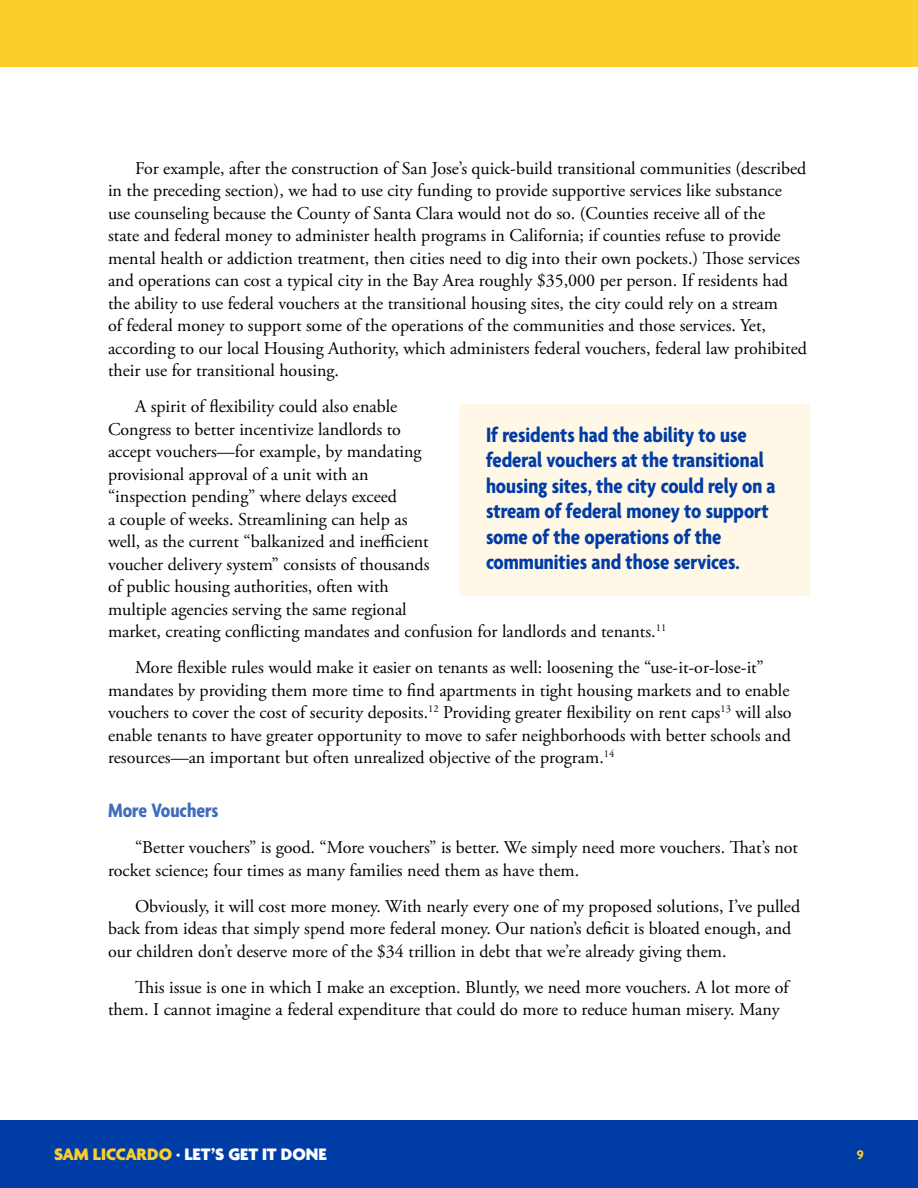
<style>
.page{position:relative;width:918px;height:1188px;background:#fff}
.page>*{position:absolute;margin:0;border:0;box-sizing:border-box;transform-origin:0 0}
.t1{font:700 condensed 22.5px/25.5px "Agenda";color:#003ca5}
.t2{font:700 21px "Agenda One Condensed";color:#406dbb}
.t3{font:18px/22.5px "Adobe Garamond Pro";color:#000}
.t4{font:800 18px "Agenda One";color:#fff}
.t5{font:700 13.5px "Agenda One";color:#facf2b}
.s1{color:#facf2b}
</style>
<div class="page">
<div style="left:0;top:1120px;width:918px;height:68px;background:#003ca5"></div>
<div style="left:0;top:0;width:918px;height:68px;background:#facf2b"></div>
<div style="left:459px;top:405px;width:351px;height:191px;background:#fff8e7"></div>
<p class="t3" style="left:108px;top:158px;width:701px;text-indent:27px">For example, after the construction of San Jose’s quick-build transitional communities (described in the preceding section), we had to use city funding to provide supportive services like substance use counseling because the County of Santa Clara would not do so. (Counties receive all of the<br>state and federal money to administer health programs in California; if counties refuse to provide mental health or addiction treatment, then cities need to dig into their own pockets.) Those services and operations can cost a typical city in the Bay Area roughly $35,000 per person. If residents had the ability to use federal vouchers at the transitional housing sites, the city could rely on a stream<br>of federal money to support some of the operations of the communities and those services. Yet, according to our local Housing Authority, which administers federal vouchers, federal law prohibited their use for transitional housing.</p>
<p class="t3" style="left:108px;top:396px;width:560px;text-indent:27px">A spirit of flexibility could also enable<br>Congress to better incentivize landlords to<br>accept vouchers—for example, by mandating<br>provisional approval of a unit with an<br>“inspection pending” where delays exceed<br>a couple of weeks. Streamlining can help as<br>well, as the current “balkanized and inefficient<br>voucher delivery system” consists of thousands<br>of public housing authorities, often with<br>multiple agencies serving the same regional<br>market, creating conflicting mandates and confusion for landlords and tenants.<sup>11</sup></p>
<p class="t3" style="left:108px;top:657px;width:685px;text-indent:27px">More flexible rules would make it easier on tenants as well: loosening the “use-it-or-lose-it” mandates by providing them more time to find apartments in tight housing markets and to enable vouchers to cover the cost of security deposits.<sup>12</sup> Providing greater flexibility on rent caps<sup>13</sup> will also enable tenants to have greater opportunity to move to safer neighborhoods with better schools and resources—an important but often unrealized objective of the program.<sup>14</sup></p>
<p class="t2" style="left:108px;top:800px;width:112px">More Vouchers</p>
<p class="t3" style="left:108px;top:837px;width:692px;text-indent:27px">“Better vouchers” is good. “More vouchers” is better. We simply need more vouchers. That’s not rocket science; four times as many families need them as have them.</p>
<p class="t3" style="left:108px;top:896px;width:694px;text-indent:27px">Obviously, it will cost more money. With nearly every one of my proposed solutions, I’ve pulled back from ideas that simply spend more federal money. Our nation’s deficit is bloated enough, and our children don’t deserve more of the $34 trillion in debt that we’re already giving them.</p>
<p class="t3" style="left:108px;top:977px;width:682px;text-indent:27px">This issue is one in which I make an exception. Bluntly, we need more vouchers. A lot more of them. I cannot imagine a federal expenditure that could do more to reduce human misery. Many</p>
<p class="t1" style="left:486px;top:423px;width:291px">If residents had the ability to use federal vouchers at the transitional housing sites, the city could rely on a stream of federal money to support some of the operations of the communities and those services.</p>
<p class="t4" style="left:54px;top:1144px;width:275px"><span class="s1">SAM LICCARDO</span> · LET’S GET IT DONE</p>
<p class="t5" style="left:857px;top:1147px;width:9px">9</p>
</div>
